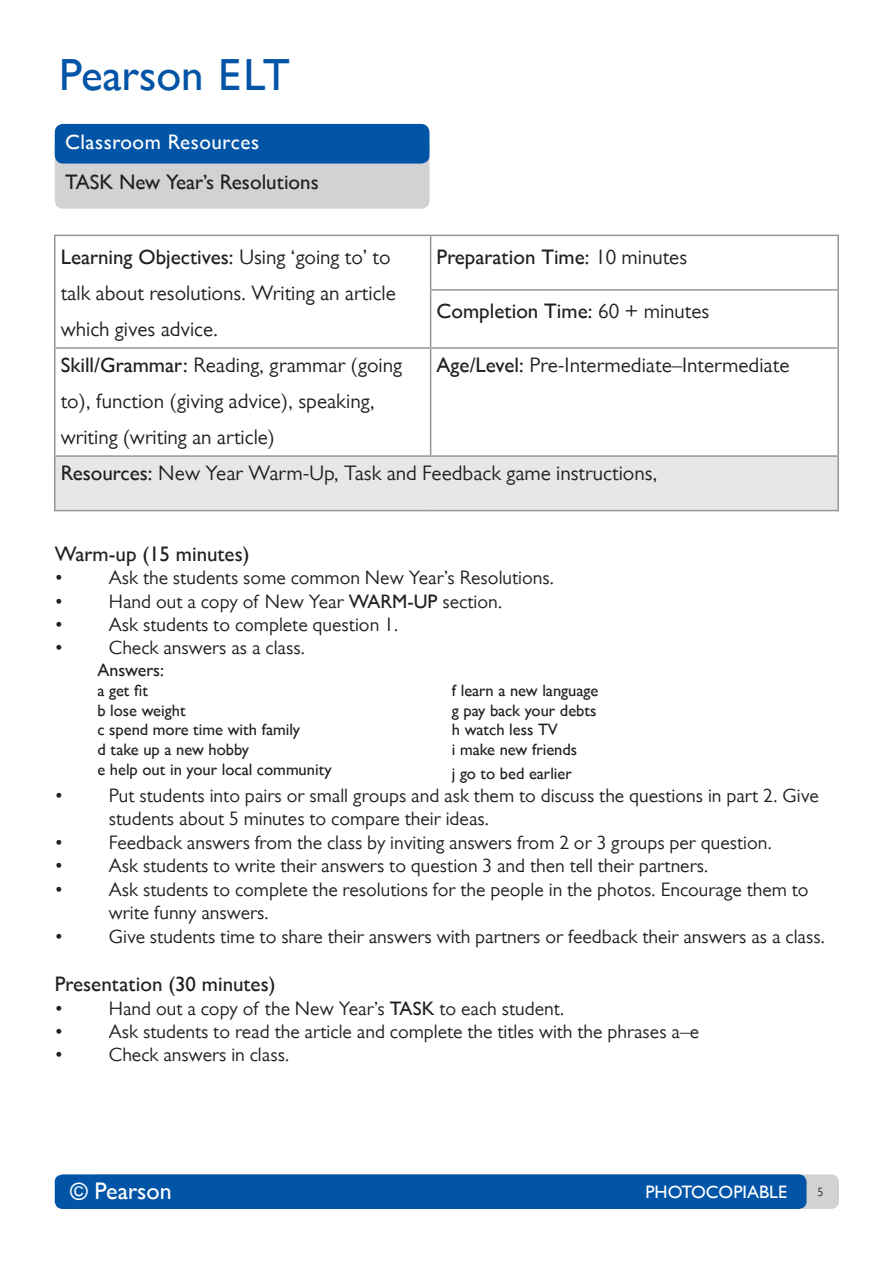
<style>
.page{position:relative;width:893px;height:1263px;background:#fff}
.page>*{position:absolute;margin:0;border:0;box-sizing:border-box;transform-origin:0 0}
.t1{font:700 45px "Gill Sans MT Pro";color:#0154a6}
.t2{font:700 24px "Gill Sans MT Pro";color:#fff}
.TopicTitle{font:21px/36px "Gill Sans MT Pro";color:#231f20}
.TopicTitle-2{font:700 21px "Gill Sans MT Pro";color:#231f20}
.Teacher_Notes_Headin{font:700 21px "Gill Sans MT Pro";color:#231f20}
.t3{font:700 21px "Gill Sans MT Pro";letter-spacing:.025em;color:#fff}
.Content{font:19.5px/23.4px "Gill Sans MT Pro";color:#231f20}
.t4{font:700 18px "Gill Sans MT Pro";color:#fff}
.Answer_heading{font:700 18px "Gill Sans MT Pro";color:#231f20}
.Answer_Key_Two_Colum{font:700 16.5px "Gill Sans MT Pro";color:#231f20}
.t5{font:12px "Gill Sans MT Pro";color:#231f20}
.s1{font-weight:700}
.s2{font-weight:400}
</style>
<div class="page">
<div style="left:87px;top:1174px;width:752px;height:35px;background:#d1d2d4;border-radius:8px"></div>
<div style="left:55px;top:1174px;width:751px;height:35px;background:#0154a6;border-radius:8px"></div>
<div style="left:55px;top:136px;width:374px;height:73px;background:#d1d2d4;border-radius:8px"></div>
<div style="left:55px;top:124px;width:374px;height:40px;background:#0154a6;border-radius:9px"></div>
<svg style="left:431px;top:236px;width:406px;height:111px"></svg>
<div style="left:55px;top:456px;width:783px;height:55px;background:#e6e7e9"></div>
<hr style="left:54px;top:235px;width:377px;height:1px;background:#939598">
<hr style="left:54px;top:236px;width:2px;height:54px;background:#939598">
<hr style="left:431px;top:235px;width:408px;height:1px;background:#939598">
<hr style="left:430px;top:236px;width:1px;height:53px;background:#939598">
<hr style="left:837px;top:236px;width:2px;height:53px;background:#939598">
<hr style="left:54px;top:290px;width:2px;height:57px;background:#939598">
<hr style="left:430px;top:289px;width:409px;height:2px;background:#939598">
<hr style="left:430px;top:291px;width:1px;height:56px;background:#939598">
<hr style="left:837px;top:291px;width:2px;height:56px;background:#939598">
<hr style="left:54px;top:347px;width:377px;height:2px;background:#939598">
<hr style="left:54px;top:349px;width:2px;height:106px;background:#939598">
<hr style="left:431px;top:347px;width:408px;height:2px;background:#939598">
<hr style="left:430px;top:349px;width:1px;height:106px;background:#939598">
<hr style="left:837px;top:349px;width:2px;height:106px;background:#939598">
<hr style="left:54px;top:455px;width:377px;height:2px;background:#939598">
<hr style="left:54px;top:457px;width:2px;height:53px;background:#939598">
<hr style="left:431px;top:455px;width:408px;height:2px;background:#939598">
<hr style="left:837px;top:457px;width:2px;height:53px;background:#939598">
<hr style="left:54px;top:510px;width:377px;height:1px;background:#939598">
<hr style="left:431px;top:510px;width:408px;height:1px;background:#939598">
<h1 class="t1" style="left:59px;top:48px;width:232px">Pearson ELT</h1>
<p class="t3" style="left:65px;top:129px;width:195px">Classroom Resources</p>
<p class="TopicTitle-2" style="left:65px;top:169px;width:255px">TASK New Year’s Resolutions</p>
<p class="TopicTitle" style="left:61px;top:239px;width:337px"><span class="s1">Learning Objectives:</span> Using ‘going to’ to talk about resolutions. Writing an article which gives advice.</p>
<p class="TopicTitle-2" style="left:437px;top:245px;width:252px">Preparation Time: <span class="s2">10 minutes</span></p>
<p class="TopicTitle-2" style="left:437px;top:299px;width:274px">Completion Time: <span class="s2">60 + minutes</span></p>
<p class="TopicTitle" style="left:61px;top:347px;width:343px"><span class="s1">Skill/Grammar:</span> Reading, grammar (going to), function (giving advice), speaking,</p>
<p class="TopicTitle" style="left:61px;top:419px;width:216px">writing (writing an article)</p>
<p class="TopicTitle" style="left:437px;top:347px;width:354px"><span class="s1">Age/Level:</span> Pre-Intermediate–Intermediate</p>
<p class="TopicTitle" style="left:61px;top:455px;width:598px"><span class="s1">Resources:</span> New Year Warm-Up, Task and Feedback game instructions,</p>
<p class="Teacher_Notes_Headin" style="left:55px;top:541px;width:196px">Warm-up (15 minutes)</p>
<p class="Content" style="left:55px;top:566px;width:501px">• Ask the students some common New Year’s Resolutions.</p>
<p class="Content" style="left:55px;top:589px;width:449px">• Hand out a copy of New Year <span class="s1">WARM-UP</span> section.</p>
<p class="Content" style="left:55px;top:613px;width:345px">• Ask students to complete question 1.</p>
<p class="Content" style="left:55px;top:636px;width:252px">• Check answers as a class.</p>
<p class="Answer_heading" style="left:97px;top:659px;width:68px">Answers:</p>
<p class="Answer_Key_Two_Colum" style="left:97px;top:681px;width:52px">a get fit</p>
<p class="Answer_Key_Two_Colum" style="left:97px;top:700px;width:90px">b lose weight</p>
<p class="Answer_Key_Two_Colum" style="left:97px;top:720px;width:204px">c spend more time with family</p>
<p class="Answer_Key_Two_Colum" style="left:97px;top:740px;width:153px">d take up a new hobby</p>
<p class="Answer_Key_Two_Colum" style="left:97px;top:760px;width:236px">e help out in your local community</p>
<p class="Answer_Key_Two_Colum" style="left:452px;top:681px;width:148px">f learn a new language</p>
<p class="Answer_Key_Two_Colum" style="left:452px;top:700px;width:146px">g pay back your debts</p>
<p class="Answer_Key_Two_Colum" style="left:452px;top:720px;width:108px">h watch less TV</p>
<p class="Answer_Key_Two_Colum" style="left:452px;top:740px;width:127px">i make new friends</p>
<p class="Answer_Key_Two_Colum" style="left:452px;top:763px;width:122px">j go to bed earlier</p>
<p class="Content" style="left:109px;top:784px;width:711px;text-indent:-54px">• Put students into pairs or small groups and ask them to discuss the questions in part 2. Give students about 5 minutes to compare their ideas.</p>
<p class="Content" style="left:55px;top:830px;width:719px">• Feedback answers from the class by inviting answers from 2 or 3 groups per question.</p>
<p class="Content" style="left:55px;top:854px;width:655px">• Ask students to write their answers to question 3 and then tell their partners.</p>
<p class="Content" style="left:109px;top:877px;width:701px;text-indent:-54px">• Ask students to complete the resolutions for the people in the photos. Encourage them to write funny answers.</p>
<p class="Content" style="left:55px;top:924px;width:772px">• Give students time to share their answers with partners or feedback their answers as a class.</p>
<p class="Teacher_Notes_Headin" style="left:55px;top:972px;width:222px">Presentation (30 minutes)</p>
<p class="Content" style="left:55px;top:996px;width:511px">• Hand out a copy of the New Year’s <span class="s1">TASK</span> to each student.</p>
<p class="Content" style="left:55px;top:1019px;width:646px">• Ask students to read the article and complete the titles with the phrases a–e</p>
<p class="Content" style="left:55px;top:1043px;width:236px">• Check answers in class.</p>
<p class="t2" style="left:70px;top:1177px;width:103px">© Pearson</p>
<p class="t4" style="left:645px;top:1182px;width:144px">PHOTOCOPIABLE</p>
<p class="t5" style="left:817px;top:1185px;width:7px">5</p>
</div>
